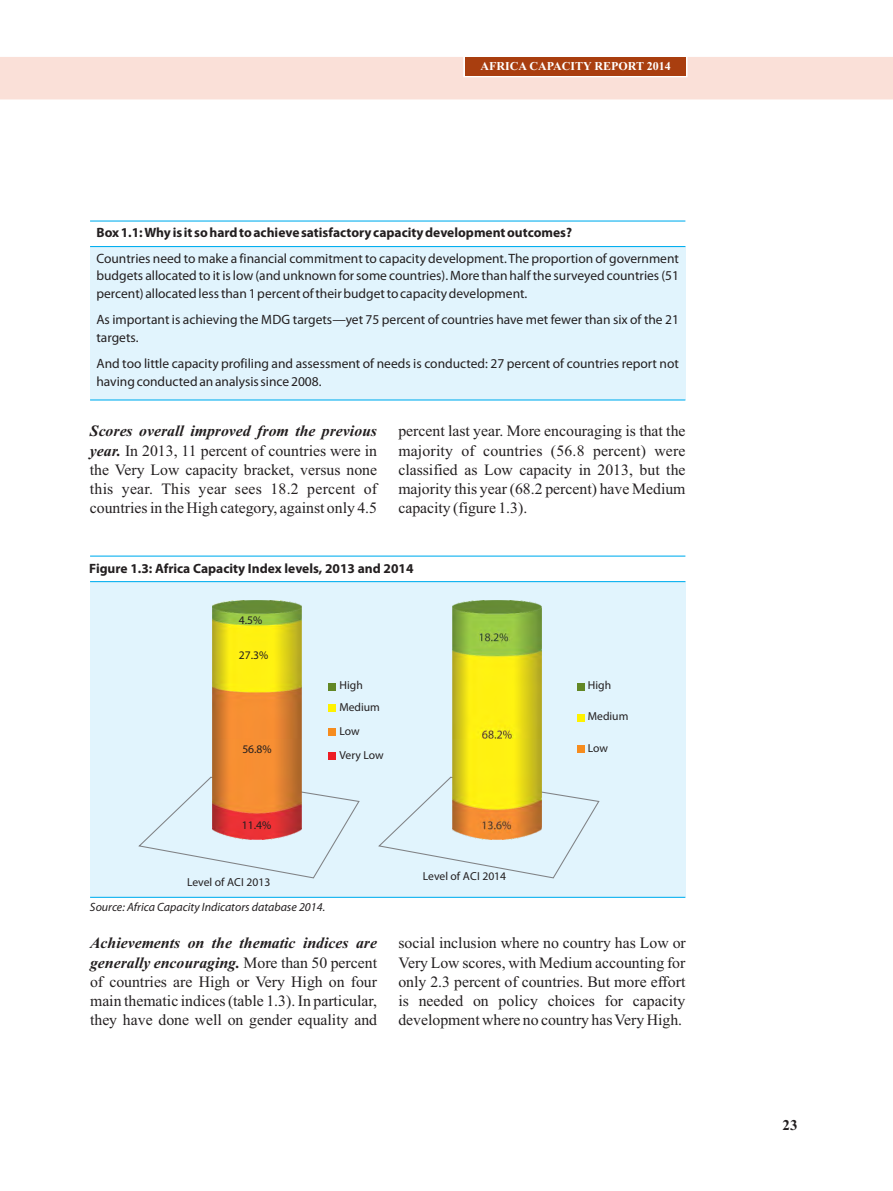
<style>
.page{position:relative;width:893px;height:1191px;background:#fff}
.page>*{position:absolute;margin:0;border:0;box-sizing:border-box;transform-origin:0 0}
.t1{font:15.75px/19.2px "Times New Roman";color:#231f20;text-align:justify}
.t2{font:700 15px "Times New Roman";color:#231f20}
.t3{font:13.5px/17.9px "Myriad Pro";color:#231f20}
.t4{font:700 13.5px "Myriad Pro";color:#231f20}
.t5{font:italic 12px "Myriad Pro";color:#231f20}
.t6{font:700 12px "Times New Roman";color:#fff}
.t7{font:11.55px/22.2px "Myriad Pro";color:#231f20}
.s1{font-weight:700;font-style:italic}
</style>
<div class="page">
<div style="left:0;top:57px;width:893px;height:42px;background:#fae0d8"></div>
<div style="left:465px;top:57px;width:220px;height:18px;background:#a93e0f"></div>
<div style="left:90px;top:581px;width:595px;height:316px;background:#e1f4fd"></div>
<div style="left:90px;top:246px;width:595px;height:154px;background:#e1f4fd"></div>
<hr style="left:90px;top:399px;width:595px;height:1px;background:#00aeef">
<hr style="left:90px;top:220px;width:595px;height:1px;background:#00aeef">
<svg style="left:138px;top:776px;width:222px;height:103px"></svg>
<svg style="left:378px;top:776px;width:222px;height:103px"></svg>
<img style="left:453px;top:600px;width:88px;height:239px">
<img style="left:213px;top:600px;width:88px;height:239px">
<div style="left:577px;top:683px;width:7px;height:7px;background:#628725"></div>
<div style="left:577px;top:714px;width:7px;height:7px;background:#fff200"></div>
<div style="left:577px;top:745px;width:7px;height:7px;background:#f68c1e"></div>
<div style="left:329px;top:683px;width:7px;height:7px;background:#628725"></div>
<div style="left:329px;top:704px;width:7px;height:8px;background:#fff200"></div>
<div style="left:329px;top:728px;width:7px;height:7px;background:#f68c1e"></div>
<div style="left:329px;top:752px;width:7px;height:7px;background:#ed1c24"></div>
<hr style="left:90px;top:555px;width:595px;height:1px;background:#00aeef">
<hr style="left:90px;top:581px;width:595px;height:1px;background:#00aeef">
<hr style="left:90px;top:246px;width:595px;height:1px;background:#00aeef">
<hr style="left:90px;top:896px;width:595px;height:2px;background:#00aeef">
<p class="t6" style="left:480px;top:62px;width:192px">AFRICA CAPACITY REPORT 2014</p>
<p class="t4" style="left:96px;top:226px;width:477px">Box 1.1: Why is it so hard to achieve satisfactory capacity development outcomes?</p>
<p class="t3" style="left:96px;top:250px;width:584px;text-align:justify">Countries need to make a financial commitment to capacity development. The proportion of government budgets allocated to it is low (and unknown for some countries). More than half the surveyed countries (51 percent) allocated less than 1 percent of their budget to capacity development.</p>
<p class="t3" style="left:96px;top:312px;width:584px">As important is achieving the MDG targets—yet 75 percent of countries have met fewer than six of the 21 targets.</p>
<p class="t3" style="left:96px;top:356px;width:584px">And too little capacity profiling and assessment of needs is conducted: 27 percent of countries report not having conducted an analysis since 2008.</p>
<p class="t1" style="left:90px;top:423px;width:289px"><span class="s1">Scores overall improved from the previous year.</span> In 2013, 11 percent of countries were in the Very Low capacity bracket, versus none this year. This year sees 18.2 percent of countries in the High category, against only 4.5</p>
<p class="t1" style="left:398px;top:423px;width:289px">percent last year. More encouraging is that the majority of countries (56.8 percent) were classified as Low capacity in 2013, but the majority this year (68.2 percent) have Medium capacity (figure 1.3).</p>
<p class="t4" style="left:89px;top:562px;width:326px">Figure 1.3: Africa Capacity Index levels, 2013 and 2014</p>
<p class="t7" style="left:239px;top:610px;width:25px">4.5%</p>
<p class="t7" style="left:239px;top:645px;width:31px">27.3%</p>
<p class="t7" style="left:242px;top:739px;width:31px">56.8%</p>
<p class="t7" style="left:339px;top:674px;width:42px">High<br>Medium</p>
<p class="t7" style="left:339px;top:720px;width:46px;line-height:24.2px">Low<br>Very Low</p>
<p class="t7" style="left:242px;top:814px;width:31px">11.4%</p>
<p class="t7" style="left:187px;top:872px;width:85px">Level of ACI 2013</p>
<p class="t5" style="left:90px;top:901px;width:237px">Source: Africa Capacity Indicators database 2014.</p>
<p class="t7" style="left:423px;top:866px;width:85px">Level of ACI 2014</p>
<p class="t7" style="left:588px;top:674px;width:25px">High</p>
<p class="t7" style="left:588px;top:706px;width:42px">Medium</p>
<p class="t7" style="left:588px;top:738px;width:22px">Low</p>
<p class="t1" style="left:90px;top:935px;width:289px"><span class="s1">Achievements on the thematic indices are generally encouraging.</span> More than 50 percent of countries are High or Very High on four main thematic indices (table 1.3). In particular, they have done well on gender equality and</p>
<p class="t1" style="left:398px;top:935px;width:289px">social inclusion where no country has Low or Very Low scores, with Medium accounting for only 2.3 percent of countries. But more effort is needed on policy choices for capacity development where no country has Very High.</p>
<p class="t2" style="left:783px;top:1119px;width:16px">23</p>
</div>
